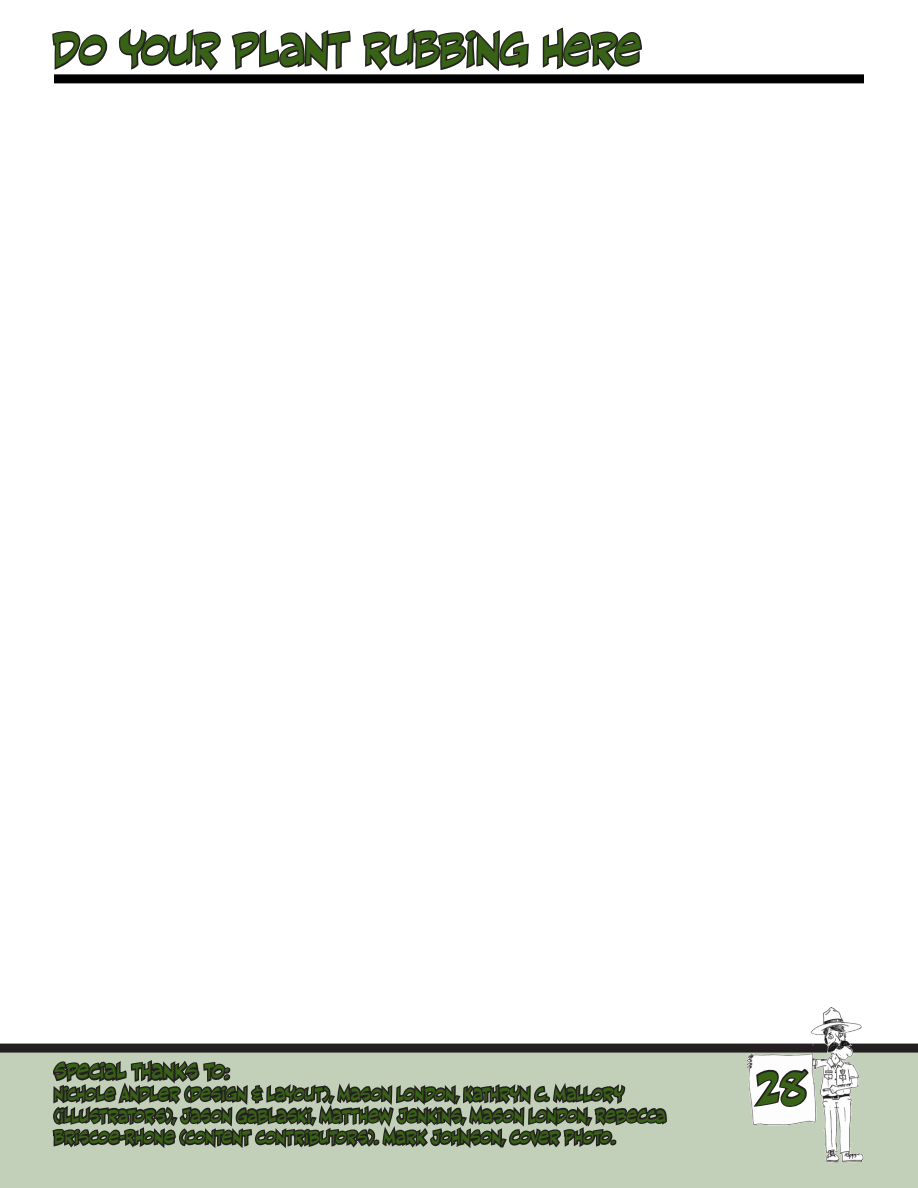
<style>
.page{position:relative;width:918px;height:1188px;background:#fff}
.page>*{position:absolute;margin:0;border:0;box-sizing:border-box;transform-origin:0 0}
.t1{font:45px "CC Mad Scientist";color:#386216}
.t2{font:21px "CC Mad Scientist";color:#386216}
.t3{font:18px/21.6px "CC Mad Scientist";color:#386216}
</style>
<div class="page">
<div style="left:0;top:1053px;width:918px;height:135px;background:#c3d0b9"></div>
<div style="left:54px;top:74px;width:810px;height:9px;background:#000"></div>
<svg style="left:52px;top:31px;width:56px;height:39px"></svg>
<svg style="left:119px;top:29px;width:102px;height:42px"></svg>
<svg style="left:231px;top:30px;width:120px;height:41px"></svg>
<svg style="left:363px;top:29px;width:166px;height:42px"></svg>
<svg style="left:542px;top:27px;width:100px;height:44px"></svg>
<svg style="left:52px;top:1060px;width:615px;height:88px"></svg>
<div style="left:0;top:1044px;width:918px;height:9px;background:#231f20"></div>
<img style="left:747px;top:1008px;width:116px;height:154px">
<svg style="left:750px;top:1067px;width:61px;height:42px;background:#a9a8a9"></svg>
<h2 class="t1" style="left:53px;top:26px;width:590px">DO YOUR PLANT RUBING HERE</h2>
<p class="t2" style="left:54px;top:1061px;width:177px">SPECIAL THANKS TO:</p>
<p class="t3" style="left:54px;top:1083px;width:613px">NICHOLE ANDLER (DESIGN &amp; LAYOUT), MASON LONDON, KATHRYN C. MALORY (ILUSTRATORS), JASON GABLASKI, MATHEW JENKINS, MASON LONDON, REBECA<br>BRISCOE-RHONE (CONTENT CONTRIBUTORS). MARK JOHNSON, COVER PHOTO.</p>
<h1 class="t1" style="left:756px;top:1064px;width:51px">28</h1>
</div>
